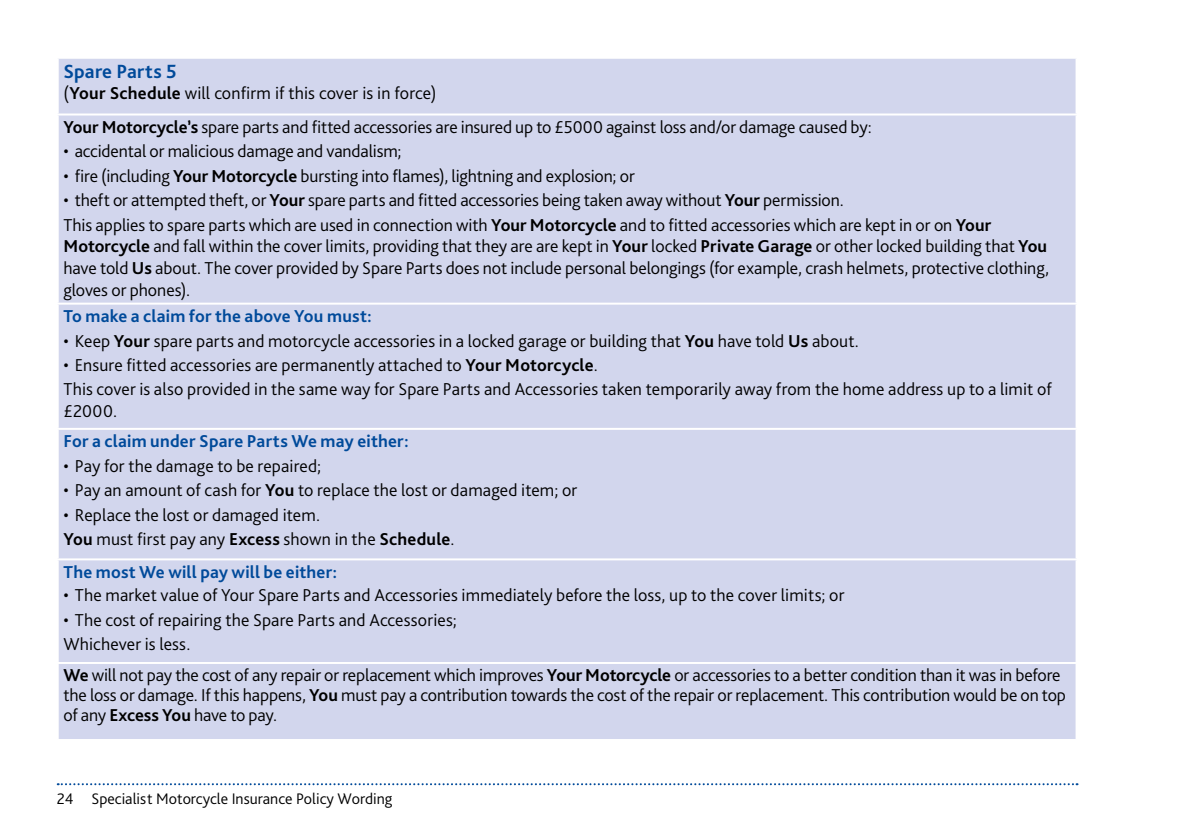
<style>
.page{position:relative;width:1191px;height:840px;background:#fff}
.page>*{position:absolute;margin:0;border:0;box-sizing:border-box;transform-origin:0 0}
.t1{font:700 20px "Bliss Pro";letter-spacing:.01em;color:#004a9a}
.t2{font:300 18px/24.4px "Bliss Pro";color:#000}
.t3{font:700 18px "Bliss Pro";letter-spacing:.01em;color:#004a9a}
.t4{font:300 16px "Bliss Pro";color:#000}
.s1{font-weight:700}
</style>
<div class="page">
<svg style="left:58px;top:783px;width:1019px;height:1px"></svg>
<div style="left:59px;top:59px;width:1016px;height:679px;background:#d2d6ed"></div>
<hr style="left:57px;top:113px;width:1020px;height:2px;background:#fff">
<hr style="left:57px;top:302px;width:1020px;height:2px;background:#fff">
<hr style="left:57px;top:427px;width:1020px;height:2px;background:#fff">
<hr style="left:57px;top:558px;width:1020px;height:2px;background:#fff">
<hr style="left:57px;top:661px;width:1020px;height:2px;background:#fff">
<p class="t1" style="left:63px;top:58px;width:115px">Spare Parts 5</p>
<p class="t2" style="left:63px;top:76px;width:810px;line-height:33.6px">(<span class="s1">Your Schedule</span> will confirm if this cover is in force)<br><span class="s1">Your Motorcycle’s</span> spare parts and fitted accessories are insured up to £5000 against loss and/or damage caused by:</p>
<p class="t2" style="left:63px;top:139px;width:340px">• accidental or malicious damage and vandalism;</p>
<p class="t2" style="left:63px;top:163px;width:573px">• fire (including <span class="s1">Your Motorcycle</span> bursting into flames), lightning and explosion; or</p>
<p class="t2" style="left:63px;top:187px;width:929px">• theft or attempted theft, or <span class="s1">Your</span> spare parts and fitted accessories being taken away without <span class="s1">Your</span> permission.<br>This applies to spare parts which are used in connection with <span class="s1">Your Motorcycle</span> and to fitted accessories which are kept in or on <span class="s1">Your</span></p>
<p class="t2" style="left:63px;top:235px;width:987px;line-height:21.6px;text-align:justify"><span class="s1">Motorcycle</span> and fall within the cover limits, providing that they are are kept in <span class="s1">Your</span> locked <span class="s1">Private Garage</span> or other locked building that <span class="s1">You </span>have told <span class="s1">Us</span> about. The cover provided by Spare Parts does not include personal belongings (for example, crash helmets, protective clothing, gloves or phones).</p>
<p class="t3" style="left:63px;top:305px;width:310px">To make a claim for the above You must:</p>
<p class="t2" style="left:63px;top:328px;width:797px">• Keep <span class="s1">Your</span> spare parts and motorcycle accessories in a locked garage or building that <span class="s1">You</span> have told <span class="s1">Us</span> about.</p>
<p class="t2" style="left:63px;top:352px;width:990px">• Ensure fitted accessories are permanently attached to <span class="s1">Your Motorcycle</span>.<br>This cover is also provided in the same way for Spare Parts and Accessories taken temporarily away from the home address up to a limit of</p>
<p class="t2" style="left:63px;top:398px;width:55px">£2000.</p>
<p class="t3" style="left:63px;top:430px;width:347px">For a claim under Spare Parts We may either:</p>
<p class="t2" style="left:63px;top:453px;width:259px">• Pay for the damage to be repaired;</p>
<p class="t2" style="left:63px;top:477px;width:515px">• Pay an amount of cash for <span class="s1">You</span> to replace the lost or damaged item; or</p>
<p class="t2" style="left:63px;top:501px;width:392px">• Replace the lost or damaged item.<br><span class="s1">You</span> must first pay any <span class="s1">Excess</span> shown in the <span class="s1">Schedule</span>.</p>
<p class="t3" style="left:63px;top:560px;width:275px">The most We will pay will be either:</p>
<p class="t2" style="left:63px;top:582px;width:782px">• The market value of Your Spare Parts and Accessories immediately before the loss, up to the cover limits; or</p>
<p class="t2" style="left:63px;top:606px;width:395px">• The cost of repairing the Spare Parts and Accessories;<br>Whichever is less.</p>
<p class="t2" style="left:63px;top:664px;width:1004px;line-height:20px"><span class="s1">We</span> will not pay the cost of any repair or replacement which improves <span class="s1">Your Motorcycle</span> or accessories to a better condition than it was in before the loss or damage. If this happens, <span class="s1">You</span> must pay a contribution towards the cost of the repair or replacement. This contribution would be on top of any <span class="s1">Excess You</span> have to pay.</p>
<p class="t4" style="left:57px;top:788px;width:337px">24 Specialist Motorcycle Insurance Policy Wording</p>
</div>
